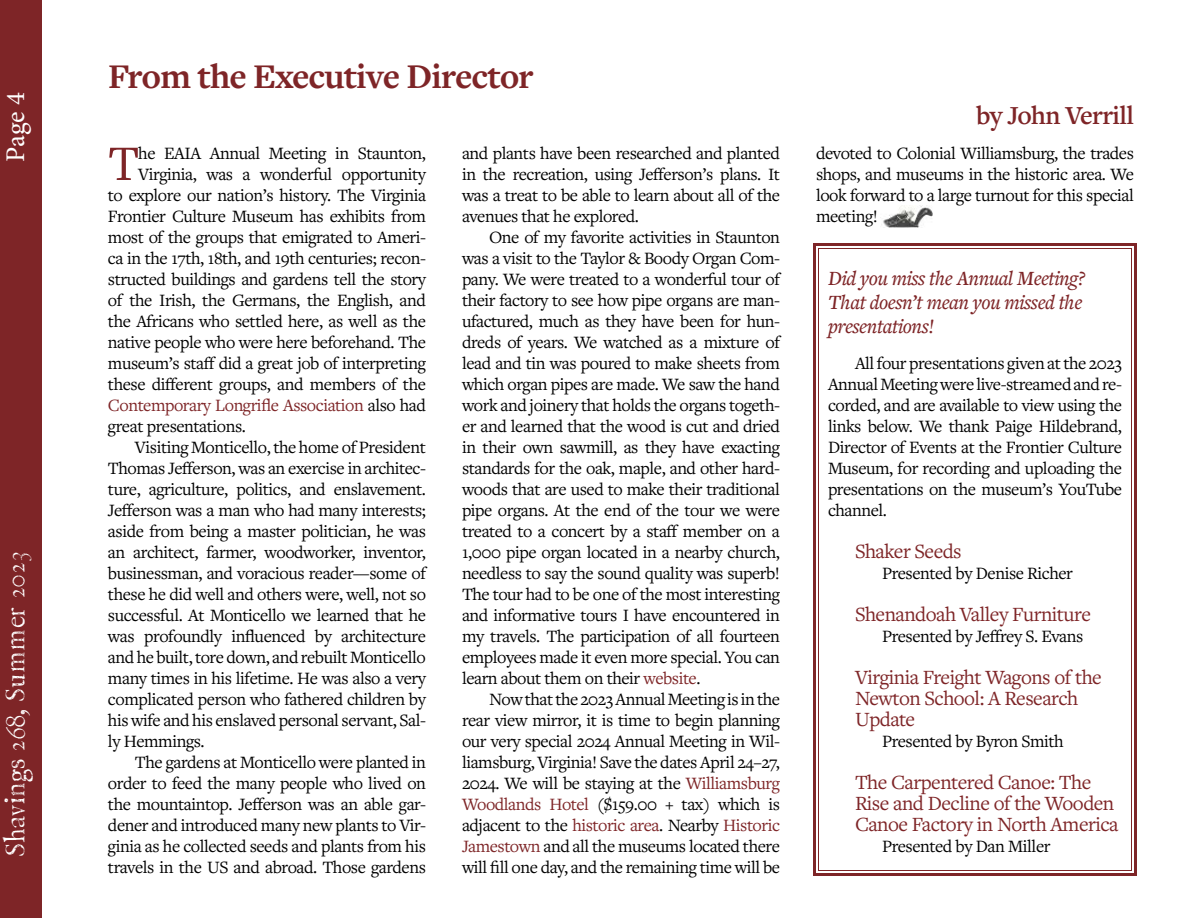
<style>
.page{position:relative;width:1188px;height:918px;background:#fff}
.page>*{position:absolute;margin:0;border:0;box-sizing:border-box;transform-origin:0 0}
.t1{font:51.6px "Freight Text Pro";color:#7e2527}
.t2{font:700 36px "Freight Text Pro";letter-spacing:-.025em;color:#7e2527}
.t3{font:27px "P22 Franklin Caslon";color:#fff}
.t4{font:600 27px "Freight Text Pro";letter-spacing:-.025em;color:#7e2527}
.t5{font:27px "Minion Pro";color:#fff}
.t6{font:21px/21px "Freight Text Pro";letter-spacing:-.025em;color:#7e2527}
.t7{font:italic 500 21px/24px "Freight Text Pro";letter-spacing:-.025em;color:#7e2527}
.t8{font:18px/21px "Freight Text Pro";letter-spacing:-.025em;color:#000;text-align:justify}
.t9{font:18px "Freight Text Pro";letter-spacing:-.025em;color:#7e2527}
.s1{color:#000}
.s2{color:#7e2527}
</style>
<div class="page">
<div style="left:0;top:0;width:42px;height:918px;background:#7e2527"></div>
<img style="left:881px;top:205px;width:52px;height:23px">
<svg style="left:813px;top:243px;width:324px;height:633px"></svg>
<h3 class="t5" style="left:-3px;top:162px;width:71px;rotate:-90deg">Page 4</h3>
<h3 class="t3" style="left:1px;top:857px;width:307px;rotate:-90deg">Shavings 268, Summer 2023</h3>
<h2 class="t2" style="left:108px;top:52px;width:427px">From the Executive Director</h2>
<h1 class="t1" style="left:108px;top:129px;width:33px">T</h1>
<p class="t8" style="left:138px;top:142px;width:289px">he EAIA Annual Meeting in Staunton,</p>
<p class="t8" style="left:138px;top:163px;width:289px">Virginia, was a wonderful opportunity</p>
<p class="t8" style="left:108px;top:184px;width:320px">to explore our nation’s history. The Virginia</p>
<p class="t8" style="left:108px;top:205px;width:320px">Frontier Culture Museum has exhibits from</p>
<p class="t8" style="left:108px;top:226px;width:320px">most of the groups that emigrated to Ameri-</p>
<p class="t8" style="left:108px;top:247px;width:319px">ca in the 17th, 18th, and 19th centuries; recon-</p>
<p class="t8" style="left:108px;top:268px;width:319px">structed buildings and gardens tell the story</p>
<p class="t8" style="left:108px;top:289px;width:320px">of the Irish, the Germans, the English, and</p>
<p class="t8" style="left:108px;top:310px;width:320px">the Africans who settled here, as well as the</p>
<p class="t8" style="left:108px;top:331px;width:320px">native people who were here beforehand. The</p>
<p class="t8" style="left:108px;top:352px;width:320px">museum’s staff did a great job of interpreting</p>
<p class="t8" style="left:108px;top:373px;width:320px">these different groups, and members of the</p>
<p class="t9" style="left:108px;top:393px;width:320px">Contemporary Longrifle Association <span class="s1">also had</span></p>
<p class="t8" style="left:108px;top:415px;width:139px">great presentations.</p>
<p class="t8" style="left:135px;top:436px;width:292px">Visiting Monticello, the home of President</p>
<p class="t8" style="left:108px;top:457px;width:320px">Thomas Jefferson, was an exercise in architec-</p>
<p class="t8" style="left:108px;top:478px;width:320px">ture, agriculture, politics, and enslavement.</p>
<p class="t8" style="left:108px;top:499px;width:320px">Jefferson was a man who had many interests;</p>
<p class="t8" style="left:108px;top:520px;width:319px">aside from being a master politician, he was</p>
<p class="t8" style="left:108px;top:541px;width:319px">an architect, farmer, woodworker, inventor,</p>
<p class="t8" style="left:108px;top:562px;width:319px">businessman, and voracious reader—some of</p>
<p class="t8" style="left:108px;top:583px;width:320px">these he did well and others were, well, not so</p>
<p class="t8" style="left:108px;top:604px;width:319px">successful. At Monticello we learned that he</p>
<p class="t8" style="left:108px;top:625px;width:319px">was profoundly influenced by architecture</p>
<p class="t8" style="left:108px;top:646px;width:319px">and he built, tore down, and rebuilt Monticello</p>
<p class="t8" style="left:108px;top:667px;width:319px">many times in his lifetime. He was also a very</p>
<p class="t8" style="left:108px;top:688px;width:319px">complicated person who fathered children by</p>
<p class="t8" style="left:108px;top:709px;width:319px">his wife and his enslaved personal servant, Sal-</p>
<p class="t8" style="left:108px;top:730px;width:98px">ly Hemmings.</p>
<p class="t8" style="left:135px;top:751px;width:293px">The gardens at Monticello were planted in</p>
<p class="t8" style="left:108px;top:772px;width:320px">order to feed the many people who lived on</p>
<p class="t8" style="left:108px;top:793px;width:320px">the mountaintop. Jefferson was an able gar-</p>
<p class="t8" style="left:108px;top:814px;width:320px">dener and introduced many new plants to Vir-</p>
<p class="t8" style="left:108px;top:835px;width:319px">ginia as he collected seeds and plants from his</p>
<p class="t8" style="left:108px;top:856px;width:320px">travels in the US and abroad. Those gardens</p>
<p class="t8" style="left:462px;top:142px;width:320px">and plants have been researched and planted in the recreation, using Jefferson’s plans. It was a treat to be able to learn about all of the avenues that he explored.</p>
<p class="t8" style="left:462px;top:226px;width:320px;text-indent:27px">One of my favorite activities in Staunton was a visit to the Taylor &amp; Boody Organ Com&shy;pany. We were treated to a wonderful tour of their factory to see how pipe organs are man&shy;ufactured, much as they have been for hun&shy;dreds of years. We watched as a mixture of lead and tin was poured to make sheets from which organ pipes are made. We saw the hand work and joinery that holds the organs togeth&shy;er and learned that the wood is cut and dried in their own sawmill, as they have exacting standards for the oak, maple, and other hard&shy;woods that are used to make their traditional pipe organs. At the end of the tour we were treated to a concert by a staff member on a 1,000 pipe organ located in a nearby church, needless to say the sound quality was superb!<br>The tour had to be one of the most interesting and informative tours I have encountered in my travels. The participation of all fourteen employees made it even more special. You can learn about them on their <span class="s2">website</span>.</p>
<p class="t8" style="left:462px;top:688px;width:320px;text-indent:27px">Now that the 2023 Annual Meeting is in the rear view mirror, it is time to begin planning our very special 2024 Annual Meeting in Wil&shy;liamsburg, Virginia! Save the dates April 24–27, 2024. We will be staying at the <span class="s2">Williamsburg Woodlands Hotel</span> ($159.00 + tax) which is adjacent to the <span class="s2">historic area</span>. Nearby <span class="s2">Historic Jamestown</span> and all the museums located there will fill one day, and the remaining time will be</p>
<h3 class="t4" style="left:976px;top:97px;width:159px">by John Verrill</h3>
<p class="t8" style="left:816px;top:142px;width:320px">devoted to Colonial Williamsburg, the trades shops, and museums in the historic area. We look forward to a large turnout for this special meeting!</p>
<p class="t7" style="left:828px;top:266px;width:259px">Did you miss the Annual Meeting?<br>That doesn’t mean you missed the presentations!</p>
<p class="t8" style="left:828px;top:352px;width:296px;text-indent:27px">All four presentations given at the 2023<br>Annual Meeting were live-streamed and re&shy;corded, and are available to view using the links below. We thank Paige Hildebrand, Director of Events at the Frontier Culture Museum, for recording and uploading the presentations on the museum’s YouTube channel.</p>
<p class="t6" style="left:855px;top:540px;width:108px">Shaker Seeds</p>
<p class="t8" style="left:882px;top:562px;width:192px">Presented by Denise Richer</p>
<p class="t6" style="left:855px;top:603px;width:237px">Shenandoah Valley Furniture</p>
<p class="t8" style="left:882px;top:625px;width:203px">Presented by Jeffrey S. Evans</p>
<p class="t6" style="left:855px;top:666px;width:248px">Virginia Freight Wagons of the<br>Newton School: A Research<br>Update</p>
<p class="t8" style="left:882px;top:730px;width:183px">Presented by Byron Smith</p>
<p class="t6" style="left:855px;top:771px;width:265px">The Carpentered Canoe: The<br>Rise and Decline of the Wooden<br>Canoe Factory in North America</p>
<p class="t8" style="left:882px;top:835px;width:170px">Presented by Dan Miller</p>
</div>
